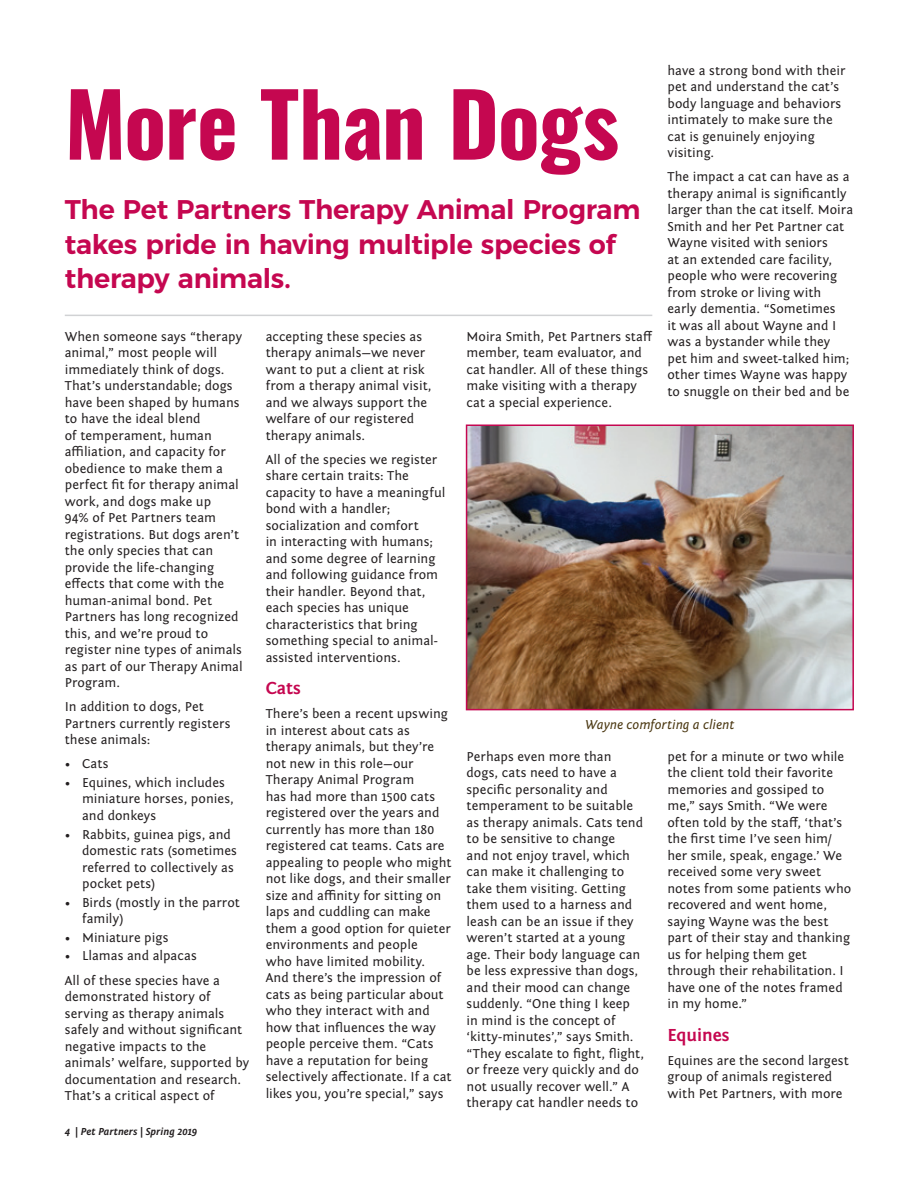
<style>
.page{position:relative;width:918px;height:1188px;background:#fff}
.page>*{position:absolute;margin:0;border:0;box-sizing:border-box;transform-origin:0 0}
.t1{font:700 87px "Oswald";letter-spacing:-.015em;color:#c50750}
.t2{font:600 27px/34.5px "Montserrat";letter-spacing:-.01em;color:#c50750}
.t3{font:700 18px "Fontin Sans";color:#c50750}
.t4{font:13.5px/16.5px "Fontin Sans";color:#231f20}
.t5{font:italic 13.5px "Fontin Sans";color:#4b3812}
.t6{font:italic 700 10.5px "Fontin Sans";letter-spacing:.01em;color:#231f20}
</style>
<div class="page">
<hr style="left:65px;top:315px;width:587px;height:1px;background:#d1d2d4">
<img style="left:469px;top:427px;width:382px;height:280px">
<div style="left:466px;top:424px;width:388px;height:286px;border:2px solid #c50750"></div>
<p class="t4" style="left:667px;top:62px;width:179px">have a strong bond with their pet and understand the cat’s body language and behaviors intimately to make sure the cat is genuinely enjoying visiting.</p>
<p class="t4" style="left:667px;top:169px;width:187px">The impact a cat can have as a therapy animal is significantly larger than the cat itself. Moira<br>Smith and her Pet Partner cat<br>Wayne visited with seniors<br>at an extended care facility, people who were recovering from stroke or living with early dementia. “Sometimes<br>it was all about Wayne and I was a bystander while they<br>pet him and sweet-talked him; other times Wayne was happy to snuggle on their bed and be</p>
<h1 class="t1" style="left:65px;top:64px;width:556px">More Than Dogs</h1>
<h2 class="t2" style="left:65px;top:190px;width:577px">The Pet Partners Therapy Animal Program takes pride in having multiple species of therapy animals.</h2>
<p class="t4" style="left:65px;top:328px;width:179px">When someone says “therapy animal,” most people will immediately think of dogs.<br>That’s understandable; dogs have been shaped by humans to have the ideal blend<br>of temperament, human affiliation, and capacity for obedience to make them a perfect fit for therapy animal work, and dogs make up<br>94% of Pet Partners team registrations. But dogs aren’t the only species that can provide the life-changing effects that come with the human-animal bond. Pet<br>Partners has long recognized this, and we’re proud to register nine types of animals as part of our Therapy Animal<br>Program.</p>
<p class="t4" style="left:65px;top:699px;width:167px">In addition to dogs, Pet<br>Partners currently registers these animals:</p>
<p class="t4" style="left:65px;top:756px;width:45px">• Cats</p>
<p class="t4" style="left:82px;top:774px;width:153px;text-indent:-17px">• Equines, which includes miniature horses, ponies, and donkeys</p>
<p class="t4" style="left:82px;top:826px;width:156px;text-indent:-17px">• Rabbits, guinea pigs, and domestic rats (sometimes referred to collectively as pocket pets)</p>
<p class="t4" style="left:82px;top:894px;width:159px;text-indent:-17px">• Birds (mostly in the parrot family)</p>
<p class="t4" style="left:65px;top:929px;width:105px">• Miniature pigs</p>
<p class="t4" style="left:65px;top:944px;width:157px;line-height:24px">• Llamas and alpacas<br>All of these species have a</p>
<p class="t4" style="left:65px;top:989px;width:186px">demonstrated history of serving as therapy animals safely and without significant negative impacts to the animals’ welfare, supported by documentation and research.<br>That’s a critical aspect of</p>
<p class="t4" style="left:266px;top:328px;width:167px">accepting these species as therapy animals—we never want to put a client at risk from a therapy animal visit, and we always support the welfare of our registered therapy animals.</p>
<p class="t4" style="left:266px;top:451px;width:181px">All of the species we register share certain traits: The capacity to have a meaningful bond with a handler; socialization and comfort<br>in interacting with humans; and some degree of learning and following guidance from their handler. Beyond that, each species has unique characteristics that bring something special to animal&shy;assisted interventions.</p>
<h3 class="t3" style="left:266px;top:678px;width:37px">Cats</h3>
<p class="t4" style="left:266px;top:706px;width:187px">There’s been a recent upswing in interest about cats as therapy animals, but they’re not new in this role—our<br>Therapy Animal Program<br>has had more than 1500 cats registered over the years and currently has more than 180 registered cat teams. Cats are appealing to people who might not like dogs, and their smaller size and affinity for sitting on laps and cuddling can make them a good option for quieter environments and people<br>who have limited mobility.<br>And there’s the impression of cats as being particular about who they interact with and how that influences the way people perceive them. “Cats have a reputation for being selectively affectionate. If a cat likes you, you’re special,” says</p>
<p class="t4" style="left:467px;top:328px;width:187px">Moira Smith, Pet Partners staff member, team evaluator, and cat handler. All of these things make visiting with a therapy cat a special experience.</p>
<p class="t5" style="left:585px;top:717px;width:151px">Wayne comforting a client</p>
<p class="t4" style="left:467px;top:748px;width:179px">Perhaps even more than dogs, cats need to have a specific personality and temperament to be suitable as therapy animals. Cats tend to be sensitive to change<br>and not enjoy travel, which can make it challenging to take them visiting. Getting them used to a harness and leash can be an issue if they weren’t started at a young age. Their body language can be less expressive than dogs, and their mood can change suddenly. “One thing I keep in mind is the concept of ‘kitty-minutes’,” says Smith. “They escalate to fight, flight, or freeze very quickly and do not usually recover well.” A therapy cat handler needs to</p>
<p class="t4" style="left:667px;top:748px;width:185px">pet for a minute or two while the client told their favorite memories and gossiped to me,” says Smith. “We were often told by the staff, ‘that’s the first time I’ve seen him/ her smile, speak, engage.’ We received some very sweet notes from some patients who recovered and went home, saying Wayne was the best part of their stay and thanking us for helping them get through their rehabilitation. I have one of the notes framed in my home.”</p>
<h3 class="t3" style="left:667px;top:1025px;width:64px">Equines</h3>
<p class="t4" style="left:667px;top:1052px;width:183px">Equines are the second largest group of animals registered with Pet Partners, with more</p>
<p class="t6" style="left:65px;top:1126px;width:134px">4 | Pet Partners | Spring 2019</p>
</div>
